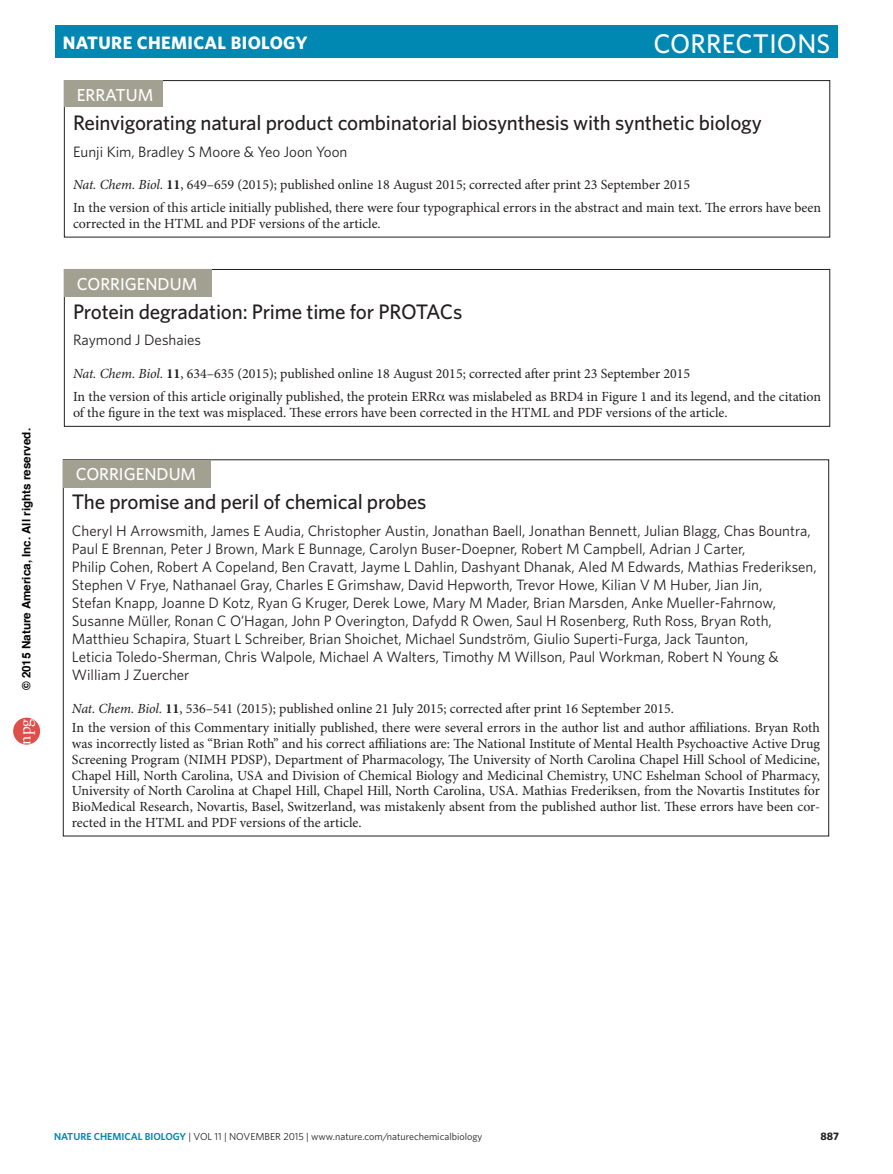
<style>
.page{position:relative;width:893px;height:1174px;background:#fff}
.page>*{position:absolute;margin:0;border:0;box-sizing:border-box;transform-origin:0 0}
.t1{font:500 27px "Whitney";letter-spacing:.01em;color:#fff}
.t2{font:500 21px "Whitney";letter-spacing:-.01em;color:#231f20}
.t3{font:700 18px "Whitney";letter-spacing:.02em;color:#fff}
.t4{font:17.55px "Adobe Garamond Pro";color:#fff}
.t5{font:500 17.25px "Whitney";color:#fff}
.t6{font:15px/18px "Whitney";color:#231f20}
.t7{font:13.95px/15.8px "Minion Pro";color:#231f20}
.t8{font:700 11.7px "Helvetica";color:#000}
.t9{font:700 10.8px "Whitney";color:#231f20}
.t10{font:10.2px "Whitney";color:#231f20}
.s1{font-family:"Arial"}
.s2{font-style:italic}
.s3{font-weight:700}
.s4{font-weight:600;color:#0087b2}
</style>
<div class="page">
<div style="left:55px;top:25px;width:783px;height:33px;background:#0087b2"></div>
<div style="left:63px;top:459px;width:148px;height:28px;background:#a2a191"></div>
<div style="left:64px;top:80px;width:766px;height:157px;border:1px solid #231f20"></div>
<div style="left:64px;top:80px;width:99px;height:27px;background:#a2a191"></div>
<div style="left:64px;top:269px;width:766px;height:157px;border:1px solid #231f20"></div>
<div style="left:64px;top:269px;width:148px;height:28px;background:#a2a191"></div>
<div style="left:13px;top:717px;width:27px;height:27px;background:#df4e4a;border-radius:50%"></div>
<p class="t8" style="left:17px;top:690px;width:264px;rotate:-90deg">© 201<span class="s1">5</span> Nature America, Inc. All rights reserved.</p>
<p class="t4" style="left:14px;top:744px;width:28px;rotate:-90deg">npg</p>
<p class="t3" style="left:63px;top:31px;width:246px">NATURE CHEMICAL BIOLOGY</p>
<h1 class="t1" style="left:653px;top:25px;width:179px">CORRECTIONS</h1>
<p class="t5" style="left:77px;top:83px;width:78px">ERRATUM</p>
<h2 class="t2" style="left:73px;top:109px;width:690px">Reinvigorating natural product combinatorial biosynthesis with synthetic biology</h2>
<p class="t6" style="left:73px;top:142px;width:276px">Eunji Kim, Bradley S Moore &amp; Yeo Joon Yoon</p>
<p class="t7" style="left:73px;top:174px;width:750px;line-height:23px"><span class="s2">Nat. Chem. Biol.</span> <span class="s3">11</span>, 649–659 (2015); published online 18 August 2015; corrected after print 23 September 2015<br>In the version of this article initially published, there were four typographical errors in the abstract and main text. The errors have been</p>
<p class="t7" style="left:73px;top:216px;width:309px">corrected in the HTML and PDF versions of the article.</p>
<p class="t5" style="left:77px;top:273px;width:122px">CORRIGENDUM</p>
<h2 class="t2" style="left:73px;top:298px;width:391px">Protein degradation: Prime time for PROTACs</h2>
<p class="t6" style="left:73px;top:331px;width:130px">Raymond J Deshaies</p>
<p class="t7" style="left:73px;top:363px;width:750px;line-height:23.1px"><span class="s2">Nat. Chem. Biol.</span> <span class="s3">11</span>, 634–635 (2015); published online 18 August 2015; corrected after print 23 September 2015<br>In the version of this article originally published, the protein ERR was mislabeled as BRD4 in Figure 1 and its legend, and the citation</p>
<p class="t7" style="left:73px;top:405px;width:656px">of the figure in the text was misplaced. These errors have been corrected in the HTML and PDF versions of the article.</p>
<p class="t5" style="left:76px;top:463px;width:122px">CORRIGENDUM</p>
<h2 class="t2" style="left:72px;top:488px;width:356px">The promise and peril of chemical probes</h2>
<p class="t6" style="left:72px;top:521px;width:746px">Cheryl H Arrowsmith, James E Audia, Christopher Austin, Jonathan Baell, Jonathan Bennett, Julian Blagg, Chas Bountra, Paul E Brennan, Peter J Brown, Mark E Bunnage, Carolyn Buser-Doepner, Robert M Campbell, Adrian J Carter,<br>Philip Cohen, Robert A Copeland, Ben Cravatt, Jayme L Dahlin, Dashyant Dhanak, Aled M Edwards, Mathias Frederiksen, Stephen V Frye, Nathanael Gray, Charles E Grimshaw, David Hepworth, Trevor Howe, Kilian V M Huber, Jian Jin,<br>Stefan Knapp, Joanne D Kotz, Ryan G Kruger, Derek Lowe, Mary M Mader, Brian Marsden, Anke Mueller-Fahrnow, Susanne Müller, Ronan C O’Hagan, John P Overington, Dafydd R Owen, Saul H Rosenberg, Ruth Ross, Bryan Roth, Matthieu Schapira, Stuart L Schreiber, Brian Shoichet, Michael Sundström, Giulio Superti-Furga, Jack Taunton,<br>Leticia Toledo-Sherman, Chris Walpole, Michael A Walters, Timothy M Willson, Paul Workman, Robert N Young &amp; William J Zuercher</p>
<p class="t7" style="left:72px;top:699px;width:749px;line-height:19.6px"><span class="s2">Nat. Chem. Biol.</span> <span class="s3">11</span>, 536–541 (2015); published online 21 July 2015; corrected after print 16 September 2015.<br>In the version of this Commentary initially published, there were several errors in the author list and author affiliations. Bryan Roth</p>
<p class="t7" style="left:72px;top:736px;width:750px;text-align:justify">was incorrectly listed as “Brian Roth” and his correct affiliations are: The National Institute of Mental Health Psychoactive Active Drug Screening Program (NIMH PDSP), Department of Pharmacology, The University of North Carolina Chapel Hill School of Medicine, Chapel Hill, North Carolina, USA and Division of Chemical Biology and Medicinal Chemistry, UNC Eshelman School of Pharmacy, University of North Carolina at Chapel Hill, Chapel Hill, North Carolina, USA. Mathias Frederiksen, from the Novartis Institutes for BioMedical Research, Novartis, Basel, Switzerland, was mistakenly absent from the published author list. These errors have been cor&shy;rected in the HTML and PDF versions of the article.</p>
<p class="t10" style="left:54px;top:1129px;width:430px"><span class="s4">NATURE CHEMICAL BIOLOGY</span> | VOL 11 | NOVEMBER 2015 | www.nature.com/naturechemicalbiology</p>
<p class="t9" style="left:820px;top:1129px;width:20px">887</p>
</div>
